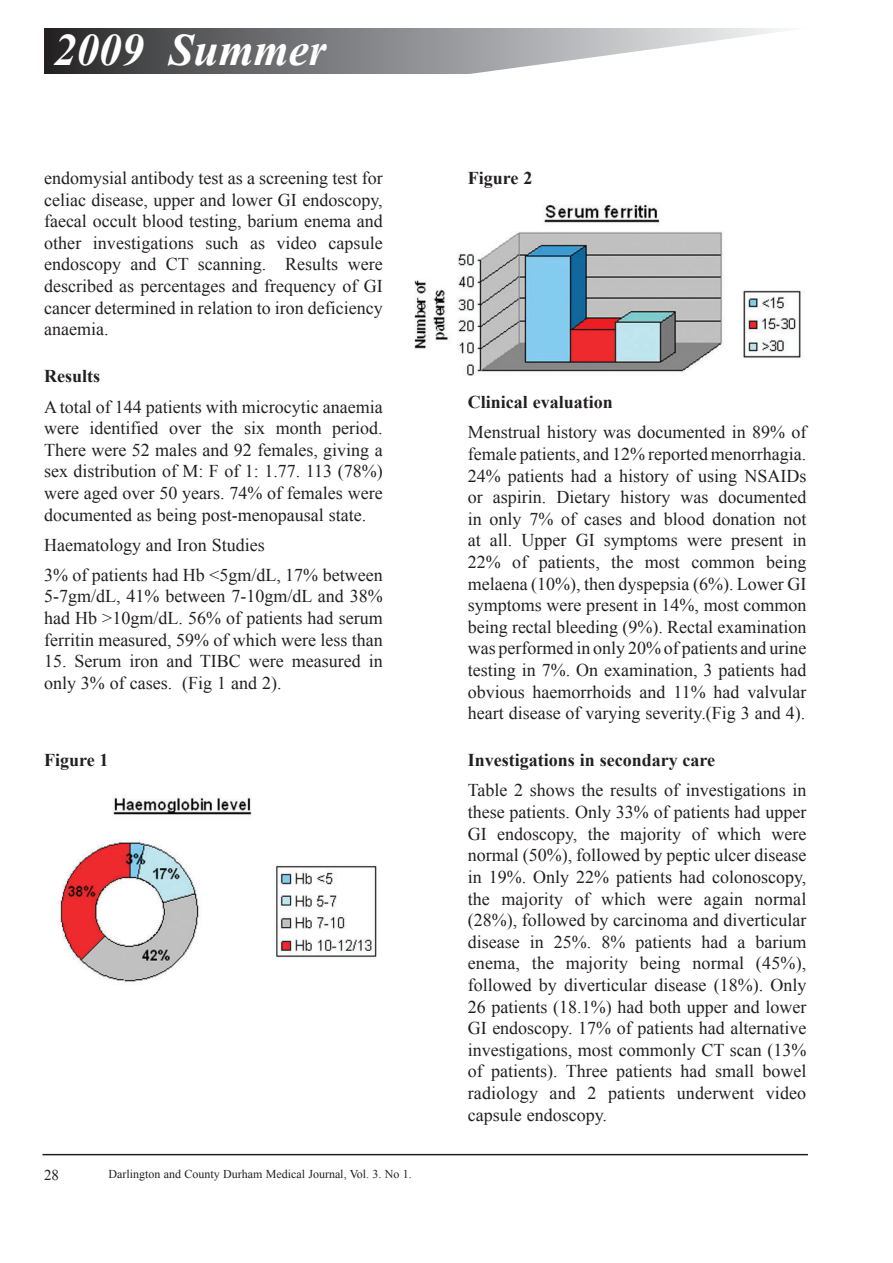
<style>
.page{position:relative;width:893px;height:1263px;background:#fff}
.page>*{position:absolute;margin:0;border:0;box-sizing:border-box;transform-origin:0 0}
.t1{font:italic 700 45px "Times New Roman";color:#fff}
.t2{font:18px/21.6px "Times New Roman";color:#231f20;text-align:justify}
.t3{font:700 18px "Times New Roman";color:#231f20}
.t4{font:15px "Times New Roman";color:#231f20}
.t5{font:12px "Times New Roman";color:#231f20}
</style>
<div class="page">
<hr style="left:43px;top:1154px;width:765px;height:1px;background:#231f20">
<svg style="left:44px;top:28px;width:739px;height:46px"></svg>
<img style="left:58px;top:796px;width:319px;height:186px">
<img style="left:414px;top:204px;width:388px;height:172px">
<h1 class="t1" style="left:54px;top:18px;width:274px">2009 Summer</h1>
<p class="t2" style="left:44px;top:167px;width:340px">endomysial antibody test as a screening test for celiac disease, upper and lower GI endoscopy, faecal occult blood testing, barium enema and other investigations such as video capsule endoscopy and CT scanning. Results were described as percentages and frequency of GI cancer determined in relation to iron deficiency anaemia.</p>
<p class="t3" style="left:44px;top:364px;width:57px">Results</p>
<p class="t2" style="left:44px;top:395px;width:340px">A total of 144 patients with microcytic anaemia were identified over the six month period.<br>There were 52 males and 92 females, giving a sex distribution of M: F of 1: 1.77. 113 (78%) were aged over 50 years. 74% of females were documented as being post-menopausal state.</p>
<p class="t2" style="left:44px;top:529px;width:340px;line-height:30.2px">Haematology and Iron Studies<br>3% of patients had Hb &lt;5gm/dL, 17% between</p>
<p class="t2" style="left:44px;top:585px;width:340px">5-7gm/dL, 41% between 7-10gm/dL and 38% had Hb &gt;10gm/dL. 56% of patients had serum ferritin measured, 59% of which were less than</p>
<p class="t2" style="left:44px;top:650px;width:340px">15. Serum iron and TIBC were measured in only 3% of cases. (Fig 1 and 2).</p>
<p class="t3" style="left:44px;top:747px;width:66px">Figure 1</p>
<p class="t4" style="left:44px;top:1165px;width:16px">28</p>
<p class="t5" style="left:109px;top:1166px;width:305px">Darlington and County Durham Medical Journal, Vol. 3. No 1.</p>
<p class="t3" style="left:468px;top:165px;width:66px">Figure 2</p>
<p class="t3" style="left:468px;top:390px;width:146px">Clinical evaluation</p>
<p class="t2" style="left:468px;top:421px;width:340px">Menstrual history was documented in 89% of female patients, and 12% reported menorrhagia.<br>24% patients had a history of using NSAIDs or aspirin. Dietary history was documented in only 7% of cases and blood donation not at all. Upper GI symptoms were present in 22% of patients, the most common being melaena (10%), then dyspepsia (6%). Lower GI symptoms were present in 14%, most common being rectal bleeding (9%). Rectal examination was performed in only 20% of patients and urine testing in 7%. On examination, 3 patients had obvious haemorrhoids and 11% had valvular heart disease of varying severity.(Fig 3 and 4).</p>
<p class="t3" style="left:468px;top:748px;width:249px">Investigations in secondary care</p>
<p class="t2" style="left:468px;top:779px;width:340px">Table 2 shows the results of investigations in these patients. Only 33% of patients had upper GI endoscopy, the majority of which were normal (50%), followed by peptic ulcer disease in 19%. Only 22% patients had colonoscopy, the majority of which were again normal (28%), followed by carcinoma and diverticular disease in 25%. 8% patients had a barium enema, the majority being normal (45%), followed by diverticular disease (18%). Only 26 patients (18.1%) had both upper and lower GI endoscopy. 17% of patients had alternative investigations, most commonly CT scan (13% of patients). Three patients had small bowel radiology and 2 patients underwent video capsule endoscopy.</p>
</div>
